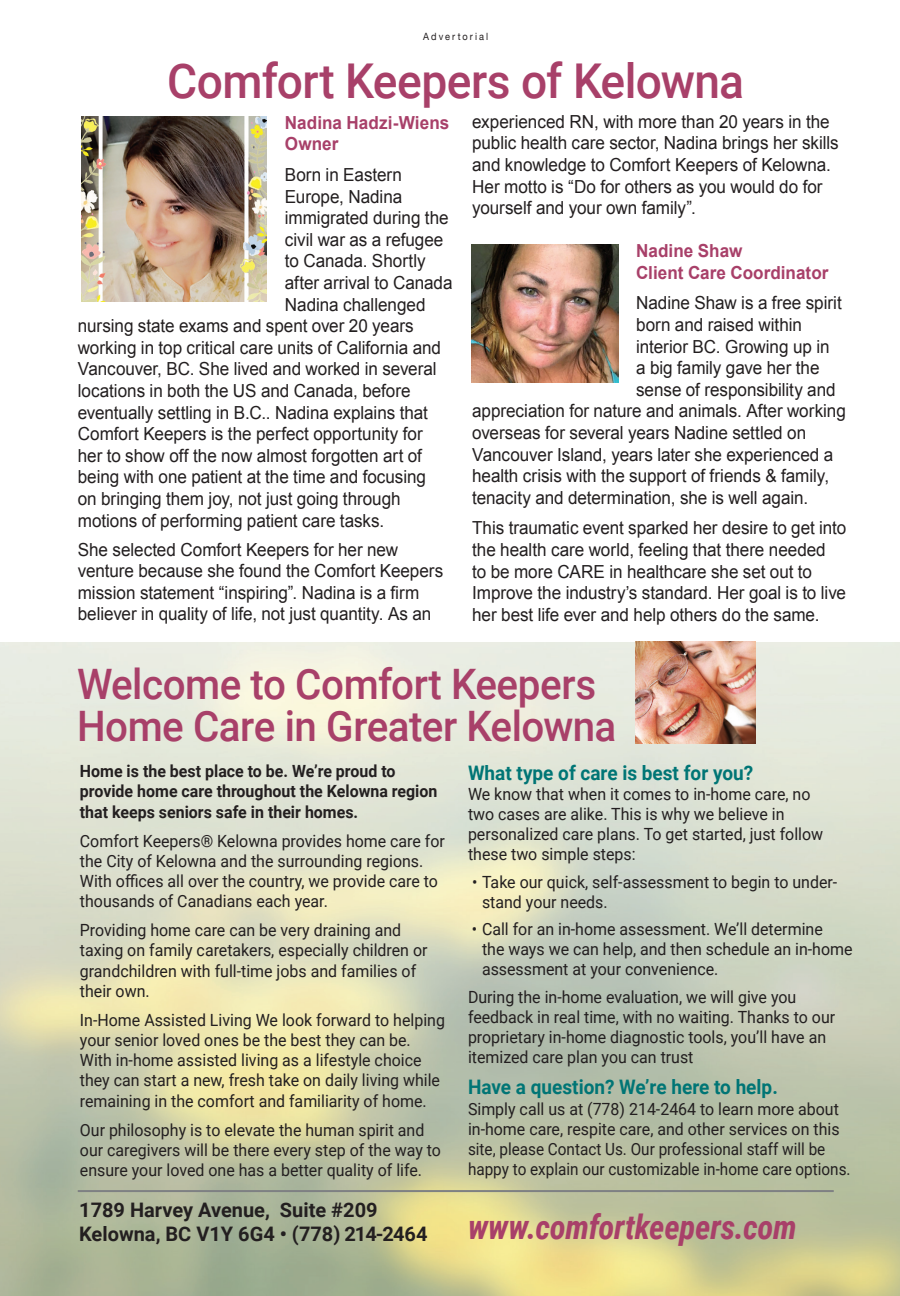
<style>
.page{position:relative;width:900px;height:1296px;background:#fff}
.page>*{position:absolute;margin:0;border:0;box-sizing:border-box;transform-origin:0 0}
.t1{font:500 48px "Roboto";letter-spacing:-.015em;color:#a84069;scale:.96 1}
.t2{font:500 42px/42px "Roboto";letter-spacing:-.015em;color:#a84069;scale:.96 1}
.t3{font:italic 700 34px "Roboto Condensed";letter-spacing:-.005em;color:#a84069;scale:.96 1}
.t4{font:700 20px "Roboto";color:#007575;scale:.95 1}
.t5{font:700 20px/24px "Roboto";color:#231f20}
.t6{font:18px/21.6px "Arial";letter-spacing:-.005em;color:#231f20;scale:.95 1}
.t7{font:700 18px/21.6px "Arial";letter-spacing:.005em;color:#a84069;scale:.95 1}
.t8{font:16.8px/20.2px "Roboto";color:#231f20;scale:.95 1}
.t9{font:700 16.8px/20.2px "Roboto";color:#231f20;scale:.95 1}
.t10{font:10px "Helvetica Neue";letter-spacing:.225em;color:#231f20;scale:.92 1}
</style>
<div class="page">
<img style="left:0;top:642px;width:900px;height:654px">
<img style="left:82px;top:117px;width:185px;height:185px">
<img style="left:472px;top:244px;width:146px;height:138px">
<hr style="left:78px;top:1190px;width:756px;height:2px;background:#7e8083">
<img style="left:636px;top:642px;width:120px;height:102px">
<p class="t10" style="left:423px;top:29px;width:72px">Advertorial</p>
<h1 class="t1" style="left:167px;top:47px;width:603px">Comfort Keepers of Kelowna</h1>
<p class="t7" style="left:285px;top:112px;width:175px">Nadina Hadzi-Wiens<br>Owner</p>
<p class="t6" style="left:285px;top:164px;width:125px">Born in Eastern</p>
<p class="t6" style="left:285px;top:186px;width:125px">Europe, Nadina</p>
<p class="t6" style="left:285px;top:207px;width:174px">immigrated during the</p>
<p class="t6" style="left:285px;top:229px;width:168px">civil war as a refugee</p>
<p class="t6" style="left:285px;top:250px;width:150px">to Canada. Shortly</p>
<p class="t6" style="left:285px;top:272px;width:178px">after arrival to Canada</p>
<p class="t6" style="left:285px;top:294px;width:150px">Nadina challenged</p>
<p class="t6" style="left:78px;top:315px;width:355px">nursing state exams and spent over 20 years</p>
<p class="t6" style="left:78px;top:337px;width:384px">working in top critical care units of California and</p>
<p class="t6" style="left:78px;top:358px;width:379px">Vancouver, BC. She lived and worked in several</p>
<p class="t6" style="left:78px;top:380px;width:352px">locations in both the US and Canada, before</p>
<p class="t6" style="left:78px;top:402px;width:370px">eventually settling in B.C.. Nadina explains that</p>
<p class="t6" style="left:78px;top:423px;width:365px">Comfort Keepers is the perfect opportunity for</p>
<p class="t6" style="left:78px;top:445px;width:364px">her to show off the now almost forgotten art of</p>
<p class="t6" style="left:78px;top:466px;width:368px">being with one patient at the time and focusing</p>
<p class="t6" style="left:78px;top:488px;width:341px">on bringing them joy, not just going through</p>
<p class="t6" style="left:78px;top:510px;width:324px">motions of performing patient care tasks.</p>
<p class="t6" style="left:78px;top:539px;width:386px">She selected Comfort Keepers for her new venture because she found the Comfort Keepers mission statement “inspiring”. Nadina is a firm believer in quality of life, not just quantity. As an</p>
<p class="t6" style="left:472px;top:111px;width:387px">experienced RN, with more than 20 years in the public health care sector, Nadina brings her skills and knowledge to Comfort Keepers of Kelowna.<br>Her motto is “Do for others as you would do for yourself and your own family”.</p>
<p class="t7" style="left:636px;top:241px;width:204px">Nadine Shaw<br>Client Care Coordinator</p>
<p class="t6" style="left:636px;top:293px;width:218px">Nadine Shaw is a free spirit</p>
<p class="t6" style="left:636px;top:314px;width:176px">born and raised within</p>
<p class="t6" style="left:636px;top:336px;width:205px">interior BC. Growing up in</p>
<p class="t6" style="left:636px;top:357px;width:195px">a big family gave her the</p>
<p class="t6" style="left:636px;top:379px;width:212px">sense of responsibility and</p>
<p class="t6" style="left:472px;top:401px;width:395px">appreciation for nature and animals. After working</p>
<p class="t6" style="left:472px;top:422px;width:353px">overseas for several years Nadine settled on</p>
<p class="t6" style="left:472px;top:444px;width:382px">Vancouver Island, years later she experienced a</p>
<p class="t6" style="left:472px;top:465px;width:377px">health crisis with the support of friends &amp; family,</p>
<p class="t6" style="left:472px;top:487px;width:355px">tenacity and determination, she is well again.</p>
<p class="t6" style="left:472px;top:518px;width:395px">This traumatic event sparked her desire to get into the health care world, feeling that there needed<br>to be more CARE in healthcare she set out to Improve the industry’s standard. Her goal is to live her best life ever and help others do the same.</p>
<h2 class="t2" style="left:77px;top:661px;width:563px">Welcome to Comfort Keepers<br>Home Care in Greater Kelowna</h2>
<p class="t4" style="left:468px;top:758px;width:302px">What type of care is best for you?</p>
<p class="t8" style="left:468px;top:783px;width:375px">We know that when it comes to in-home care, no two cases are alike. This is why we believe in personalized care plans. To get started, just follow these two simple steps:</p>
<p class="t8" style="left:482px;top:871px;width:375px;text-indent:-10px">• Take our quick, self-assessment to begin to under&shy;stand your needs.</p>
<p class="t8" style="left:482px;top:918px;width:392px;text-indent:-10px">• Call for an in-home assessment. We’ll determine<br>the ways we can help, and then schedule an in-home assessment at your convenience.</p>
<p class="t8" style="left:468px;top:986px;width:388px">During the in-home evaluation, we will give you feedback in real time, with no waiting. Thanks to our proprietary in-home diagnostic tools, you’ll have an itemized care plan you can trust</p>
<p class="t4" style="left:468px;top:1073px;width:328px">Have a question? We’re here to help.</p>
<p class="t8" style="left:468px;top:1098px;width:404px">Simply call us at (778) 214-2464 to learn more about in-home care, respite care, and other services on this site, please Contact Us. Our professional staff will be happy to explain our customizable in-home care options.</p>
<p class="t5" style="left:79px;top:1197px;width:350px">1789 Harvey Avenue, Suite #209<br>Kelowna, BC V1Y 6G4 • (778) 214-2464</p>
<p class="t9" style="left:80px;top:761px;width:378px">Home is the best place to be. We’re proud to provide home care throughout the Kelowna region that keeps seniors safe in their homes.</p>
<p class="t8" style="left:80px;top:830px;width:386px">Comfort Keepers® Kelowna provides home care for the City of Kelowna and the surrounding regions.<br>With offices all over the country, we provide care to thousands of Canadians each year.</p>
<p class="t8" style="left:80px;top:920px;width:367px">Providing home care can be very draining and taxing on family caretakers, especially children or grandchildren with full-time jobs and families of their own.</p>
<p class="t8" style="left:80px;top:1009px;width:386px">In-Home Assisted Living We look forward to helping your senior loved ones be the best they can be.<br>With in-home assisted living as a lifestyle choice they can start a new, fresh take on daily living while remaining in the comfort and familiarity of home.</p>
<p class="t8" style="left:80px;top:1119px;width:382px">Our philosophy is to elevate the human spirit and our caregivers will be there every step of the way to ensure your loved one has a better quality of life.</p>
<h3 class="t3" style="left:468px;top:1203px;width:344px">www.comfortkeepers.com</h3>
</div>
